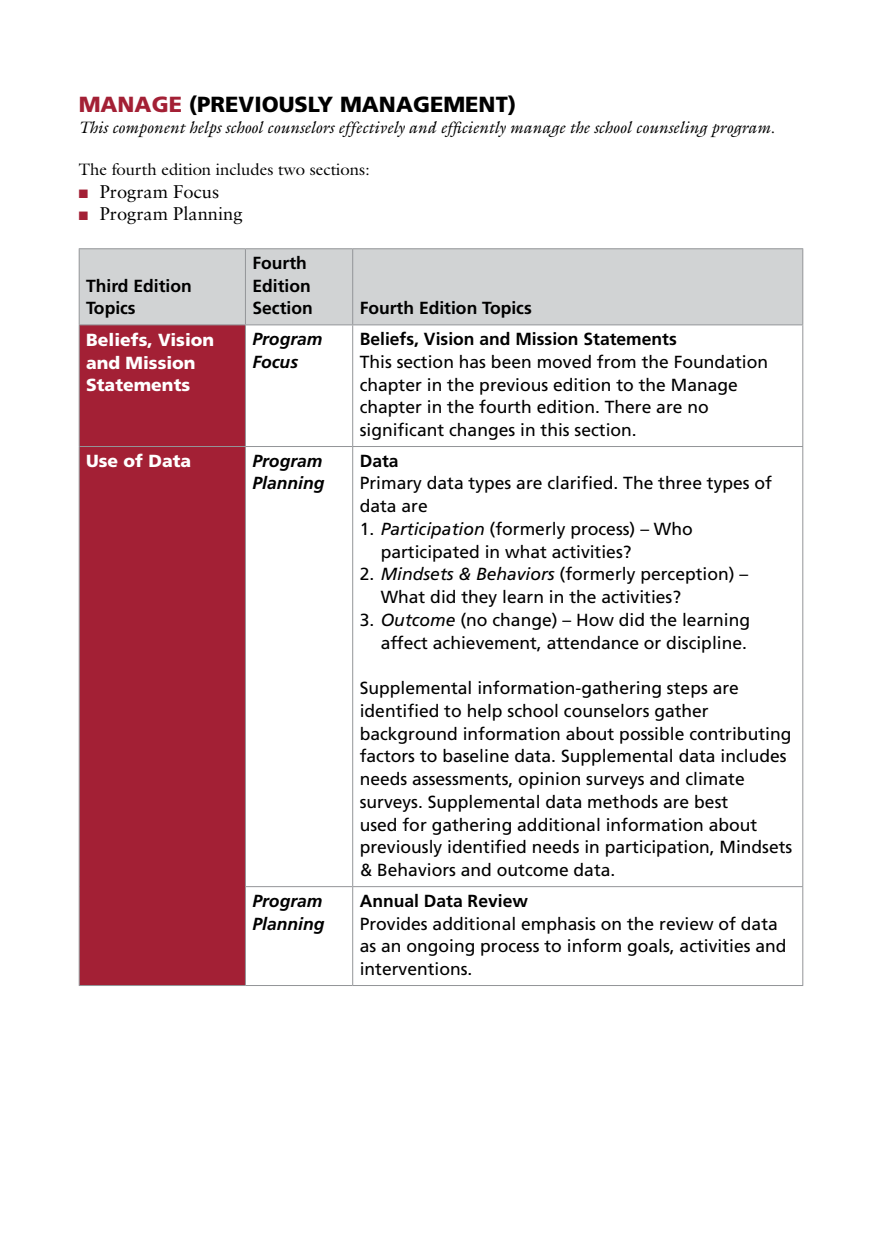
<style>
.page{position:relative;width:882px;height:1260px;background:#fff}
.page>*{position:absolute;margin:0;border:0;box-sizing:border-box;transform-origin:0 0}
.Subhead_Major{font:900 21.88px "Frutiger";color:#000}
.t1{font:18.38px "Sabon";color:#000}
.Table_Text{font:17.5px/22.8px "Frutiger";color:#000}
.Table_Text-2{font:700 17.5px/22.8px "Frutiger";color:#000}
.Table_Text-3{font:900 17.5px/22.8px "Frutiger";color:#fff}
.Table_Text-4{font:italic 700 17.5px/22.8px "Frutiger";color:#000}
.Body_Text{font:italic 16.62px "Galliard";color:#000}
.Body_Text-2{font:16.62px "Galliard";color:#000}
.s1{color:#a32035}
.s2{font-style:italic}
</style>
<div class="page">
<div style="left:80px;top:249px;width:722px;height:75px;background:#d1d3d4"></div>
<div style="left:80px;top:325px;width:165px;height:660px;background:#a32035"></div>
<hr style="left:79px;top:248px;width:166px;height:1px;background:#939598">
<hr style="left:79px;top:249px;width:1px;height:75px;background:#939598">
<hr style="left:245px;top:248px;width:108px;height:1px;background:#939598">
<hr style="left:245px;top:249px;width:1px;height:75px;background:#939598">
<hr style="left:353px;top:248px;width:450px;height:1px;background:#939598">
<hr style="left:352px;top:249px;width:1px;height:75px;background:#939598">
<hr style="left:802px;top:249px;width:1px;height:75px;background:#939598">
<hr style="left:79px;top:324px;width:166px;height:1px;background:#939598">
<hr style="left:245px;top:324px;width:108px;height:1px;background:#939598">
<hr style="left:353px;top:324px;width:450px;height:1px;background:#939598">
<hr style="left:79px;top:325px;width:1px;height:121px;background:#939598">
<hr style="left:245px;top:325px;width:1px;height:121px;background:#939598">
<hr style="left:352px;top:325px;width:1px;height:121px;background:#939598">
<hr style="left:802px;top:325px;width:1px;height:121px;background:#939598">
<hr style="left:79px;top:446px;width:166px;height:1px;background:#939598">
<hr style="left:79px;top:447px;width:1px;height:440px;background:#939598">
<hr style="left:245px;top:446px;width:108px;height:1px;background:#939598">
<hr style="left:245px;top:447px;width:1px;height:439px;background:#939598">
<hr style="left:353px;top:446px;width:450px;height:1px;background:#939598">
<hr style="left:352px;top:447px;width:1px;height:439px;background:#939598">
<hr style="left:802px;top:447px;width:1px;height:439px;background:#939598">
<hr style="left:79px;top:887px;width:1px;height:98px;background:#939598">
<hr style="left:245px;top:886px;width:108px;height:1px;background:#939598">
<hr style="left:245px;top:887px;width:1px;height:98px;background:#939598">
<hr style="left:353px;top:886px;width:450px;height:1px;background:#939598">
<hr style="left:352px;top:887px;width:1px;height:98px;background:#939598">
<hr style="left:802px;top:887px;width:1px;height:98px;background:#939598">
<hr style="left:79px;top:985px;width:166px;height:1px;background:#939598">
<hr style="left:245px;top:985px;width:108px;height:1px;background:#939598">
<hr style="left:353px;top:985px;width:450px;height:1px;background:#939598">
<p class="Subhead_Major" style="left:79px;top:91px;width:439px"><span class="s1">MANAGE</span> (PREVIOUSLY MANAGEMENT)</p>
<p class="Body_Text" style="left:79px;top:117px;width:698px">This component helps school counselors effectively and efficiently manage the school counseling program.</p>
<p class="Body_Text-2" style="left:79px;top:159px;width:293px">The fourth edition includes two sections:</p>
<p class="t1" style="left:79px;top:180px;width:142px"><span class="s1">■</span> Program Focus</p>
<p class="t1" style="left:79px;top:203px;width:165px"><span class="s1">■</span> Program Planning</p>
<p class="Table_Text-2" style="left:86px;top:274px;width:107px">Third Edition</p>
<p class="Table_Text-2" style="left:86px;top:297px;width:51px">Topics</p>
<p class="Table_Text-2" style="left:252px;top:252px;width:62px">Fourth<br>Edition<br>Section</p>
<p class="Table_Text-2" style="left:360px;top:297px;width:174px">Fourth Edition Topics</p>
<p class="Table_Text-3" style="left:86px;top:328px;width:130px">Beliefs, Vision and Mission<br>Statements</p>
<p class="Table_Text-4" style="left:252px;top:328px;width:72px">Program<br>Focus</p>
<p class="Table_Text-2" style="left:360px;top:328px;width:319px">Beliefs, Vision and Mission Statements</p>
<p class="Table_Text" style="left:360px;top:350px;width:410px">This section has been moved from the Foundation chapter in the previous edition to the Manage chapter in the fourth edition. There are no significant changes in this section.</p>
<p class="Table_Text-3" style="left:86px;top:450px;width:107px">Use of Data</p>
<p class="Table_Text-4" style="left:252px;top:449px;width:73px">Program<br>Planning</p>
<p class="Table_Text-2" style="left:360px;top:449px;width:40px">Data</p>
<p class="Table_Text" style="left:360px;top:472px;width:414px">Primary data types are clarified. The three types of data are</p>
<p class="Table_Text" style="left:381px;top:518px;width:314px;text-indent:-21px">1. <span class="s2">Participation</span> (formerly process) – Who participated in what activities?</p>
<p class="Table_Text" style="left:381px;top:563px;width:369px;text-indent:-21px">2. <span class="s2">Mindsets &amp; Behaviors</span> (formerly perception) –<br>What did they learn in the activities?</p>
<p class="Table_Text" style="left:360px;top:609px;width:392px;text-align:right">3. <span class="s2">Outcome</span> (no change) – How did the learning affect achievement, attendance or discipline.</p>
<p class="Table_Text" style="left:360px;top:677px;width:434px">Supplemental information-gathering steps are identified to help school counselors gather background information about possible contributing factors to baseline data. Supplemental data includes needs assessments, opinion surveys and climate surveys. Supplemental data methods are best<br>used for gathering additional information about previously identified needs in participation, Mindsets &amp; Behaviors and outcome data.</p>
<p class="Table_Text-4" style="left:252px;top:889px;width:73px">Program<br>Planning</p>
<p class="Table_Text-2" style="left:360px;top:889px;width:170px">Annual Data Review</p>
<p class="Table_Text" style="left:360px;top:912px;width:428px">Provides additional emphasis on the review of data as an ongoing process to inform goals, activities and interventions.</p>
</div>
